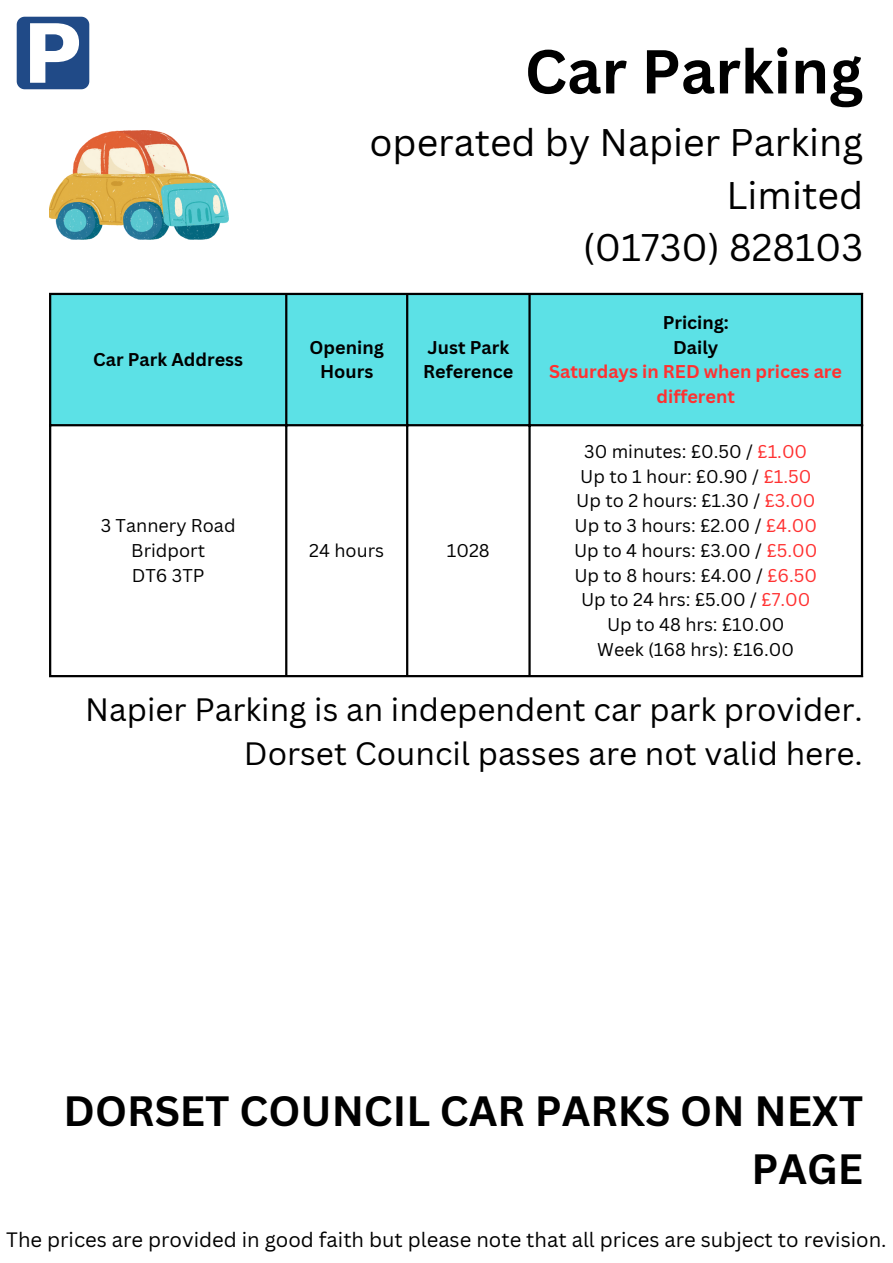
<style>
.page{position:relative;width:893px;height:1263px;background:#fff}
.page>*{position:absolute;margin:0;border:0;box-sizing:border-box;transform-origin:0 0}
.t1{font:700 60.53px "Canva Sans";color:#000}
.t2{font:700 41.25px/57.4px "Canva Sans";color:#000;text-align:right}
.t3{font:37.5px/52.3px "Canva Sans";color:#000;text-align:right}
.t4{font:31.5px/43.9px "Canva Sans";color:#000;text-align:right}
.t5{font:20.25px "Canva Sans";color:#000}
.t6{font:18px "Canva Sans";color:#000}
.t7{font:700 18px/24.8px "Canva Sans";color:#000;text-align:center}
.t8{font:700 18px/24.8px "Canva Sans";color:#ff3131;text-align:center}
.s1{color:#ff3131}
</style>
<div class="page">
<svg style="left:17px;top:17px;width:72px;height:72px"></svg>
<div style="left:51px;top:295px;width:810px;height:129px;background:#5ce1e6"></div>
<hr style="left:49px;top:295px;width:2px;height:380px;background:#000">
<hr style="left:285px;top:295px;width:2px;height:380px;background:#000">
<hr style="left:406px;top:295px;width:2px;height:380px;background:#000">
<hr style="left:528px;top:295px;width:3px;height:380px;background:#000">
<hr style="left:861px;top:295px;width:2px;height:380px;background:#000">
<hr style="left:49px;top:293px;width:814px;height:2px;background:#000">
<hr style="left:49px;top:424px;width:814px;height:2px;background:#000">
<hr style="left:49px;top:675px;width:814px;height:2px;background:#000">
<img style="left:49px;top:130px;width:179px;height:109px">
<p class="t7" style="left:93px;top:347px;width:151px">Car Park Address</p>
<p class="t6" style="left:101px;top:513px;width:136px">3 Tannery Road</p>
<p class="t6" style="left:131px;top:538px;width:75px">Bridport</p>
<p class="t6" style="left:132px;top:562px;width:74px">DT6 3TP</p>
<p class="t1" style="left:525px;top:29px;width:340px">Car Parking</p>
<p class="t3" style="left:369px;top:116px;width:495px">operated by Napier Parking<br>Limited<br>(01730) 828103</p>
<h1 class="t7" style="left:310px;top:334px;width:76px">Opening<br>Hours</h1>
<p class="t7" style="left:423px;top:334px;width:92px;text-align:left">Just Park<br>Reference</p>
<p class="t6" style="left:309px;top:538px;width:76px">24 hours</p>
<p class="t6" style="left:447px;top:538px;width:44px">1028</p>
<h3 class="t7" style="left:662px;top:309px;width:68px">Pricing:</h3>
<p class="t7" style="left:673px;top:334px;width:47px">Daily</p>
<p class="t8" style="left:549px;top:359px;width:294px">Saturdays in RED when prices are different</p>
<p class="t6" style="left:584px;top:439px;width:224px">30 minutes: £0.50 / <span class="s1">£1.00</span></p>
<p class="t6" style="left:580px;top:463px;width:233px">Up to 1 hour: £0.90 / <span class="s1">£1.50</span></p>
<p class="t6" style="left:576px;top:488px;width:241px">Up to 2 hours: £1.30 / <span class="s1">£3.00</span></p>
<p class="t6" style="left:574px;top:513px;width:244px">Up to 3 hours: £2.00 / <span class="s1">£4.00</span></p>
<p class="t6" style="left:574px;top:538px;width:245px">Up to 4 hours: £3.00 / <span class="s1">£5.00</span></p>
<p class="t6" style="left:574px;top:562px;width:244px">Up to 8 hours: £4.00 / <span class="s1">£6.50</span></p>
<p class="t6" style="left:581px;top:587px;width:231px">Up to 24 hrs: £5.00 / <span class="s1">£7.00</span></p>
<p class="t6" style="left:607px;top:612px;width:179px">Up to 48 hrs: £10.00</p>
<p class="t6" style="left:597px;top:637px;width:198px">Week (168 hrs): £16.00</p>
<h4 class="t4" style="left:85px;top:687px;width:779px">Napier Parking is an independent car park provider.<br>Dorset Council passes are not valid here.</h4>
<h2 class="t2" style="left:64px;top:1081px;width:801px">DORSET COUNCIL CAR PARKS ON NEXT<br>PAGE</h2>
<p class="t5" style="left:6px;top:1225px;width:882px">The prices are provided in good faith but please note that all prices are subject to revision.</p>
</div>
